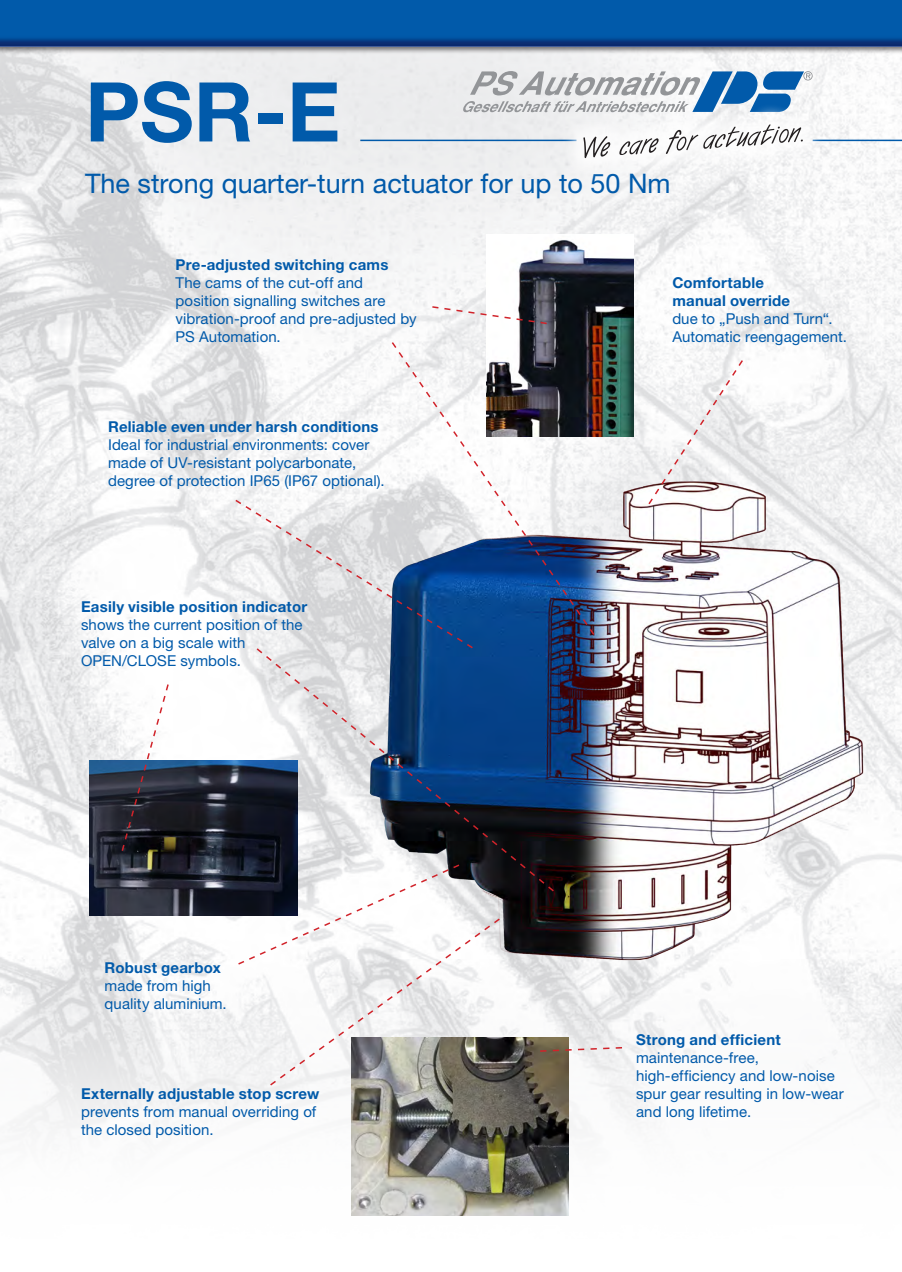
<style>
.page{position:relative;width:902px;height:1272px;background:#fff}
.page>*{position:absolute;margin:0;border:0;box-sizing:border-box;transform-origin:0 0}
.t1{font:700 82.5px "Helvetica Neue LT Pro";color:#015aaa}
.t2{font:27px "Helvetica Neue LT Pro";color:#015aaa}
.t3{font:15px/18px "Helvetica Neue LT Pro";letter-spacing:.005em;color:#015aaa}
.t4{font:700 15px/18px "Helvetica Neue LT Pro";letter-spacing:.015em;color:#015aaa}
</style>
<div class="page">
<img style="left:0;top:55px;width:901px;height:1161px">
<svg style="left:463px;top:71px;width:349px;height:41px"></svg>
<div style="left:0;top:0;width:901px;height:55px;background:#231f20;opacity:.6"></div>
<img style="left:0;top:0;width:901px;height:47px">
<img style="left:361px;top:472px;width:508px;height:490px">
<hr style="left:360px;top:140px;width:216px;height:1px;background:#015aaa">
<hr style="left:812px;top:140px;width:89px;height:1px;background:#015aaa">
<img style="left:89px;top:760px;width:166px;height:155px">
<svg style="left:234px;top:498px;width:240px;height:151px"></svg>
<svg style="left:255px;top:646px;width:300px;height:247px;background:#5c728e"></svg>
<img style="left:486px;top:234px;width:147px;height:202px">
<svg style="left:390px;top:340px;width:205px;height:296px"></svg>
<img style="left:351px;top:1036px;width:218px;height:179px">
<svg style="left:236px;top:863px;width:265px;height:223px"></svg>
<svg style="left:647px;top:358px;width:97px;height:148px"></svg>
<svg style="left:430px;top:305px;width:118px;height:20px"></svg>
<svg style="left:120px;top:682px;width:50px;height:170px"></svg>
<svg style="left:538px;top:1046px;width:85px;height:6px"></svg>
<div style="left:561px;top:103px;width:263px;height:77px;background:#fff;opacity:.75"></div>
<svg style="left:583px;top:136px;width:27px;height:22px"></svg>
<svg style="left:619px;top:138px;width:39px;height:18px"></svg>
<svg style="left:665px;top:124px;width:137px;height:30px"></svg>
<h1 class="t1" style="left:85px;top:60px;width:257px">PSR-E</h1>
<h2 class="t2" style="left:85px;top:166px;width:587px">The strong quarter-turn actuator for up to 50 Nm</h2>
<p class="t4" style="left:176px;top:255px;width:214px">Pre-adjusted switching cams</p>
<p class="t3" style="left:176px;top:273px;width:242px">The cams of the cut-off and position signalling switches are vibration-proof and pre-adjusted by<br>PS Automation.</p>
<p class="t4" style="left:108px;top:417px;width:272px">Reliable even under harsh conditions</p>
<p class="t3" style="left:108px;top:435px;width:278px">Ideal for industrial environments: cover made of UV-resistant polycarbonate, degree of protection IP65 (IP67 optional).</p>
<p class="t4" style="left:81px;top:597px;width:228px">Easily visible position indicator</p>
<p class="t3" style="left:81px;top:615px;width:223px">shows the current position of the valve on a big scale with<br>OPEN/CLOSE symbols.</p>
<p class="t4" style="left:105px;top:957px;width:118px">Robust gearbox</p>
<p class="t3" style="left:105px;top:975px;width:124px">made from high quality aluminium.</p>
<p class="t4" style="left:81px;top:1083px;width:240px">Externally adjustable stop screw</p>
<p class="t3" style="left:81px;top:1101px;width:237px">prevents from manual overriding of the closed position.</p>
<p class="t4" style="left:672px;top:273px;width:119px">Comfortable manual override</p>
<p class="t3" style="left:672px;top:309px;width:176px">due to „Push and Turn“.<br>Automatic reengagement.</p>
<p class="t4" style="left:636px;top:1029px;width:146px">Strong and efficient</p>
<p class="t3" style="left:636px;top:1047px;width:209px">maintenance-free, high-efficiency and low-noise spur gear resulting in low-wear and long lifetime.</p>
</div>
